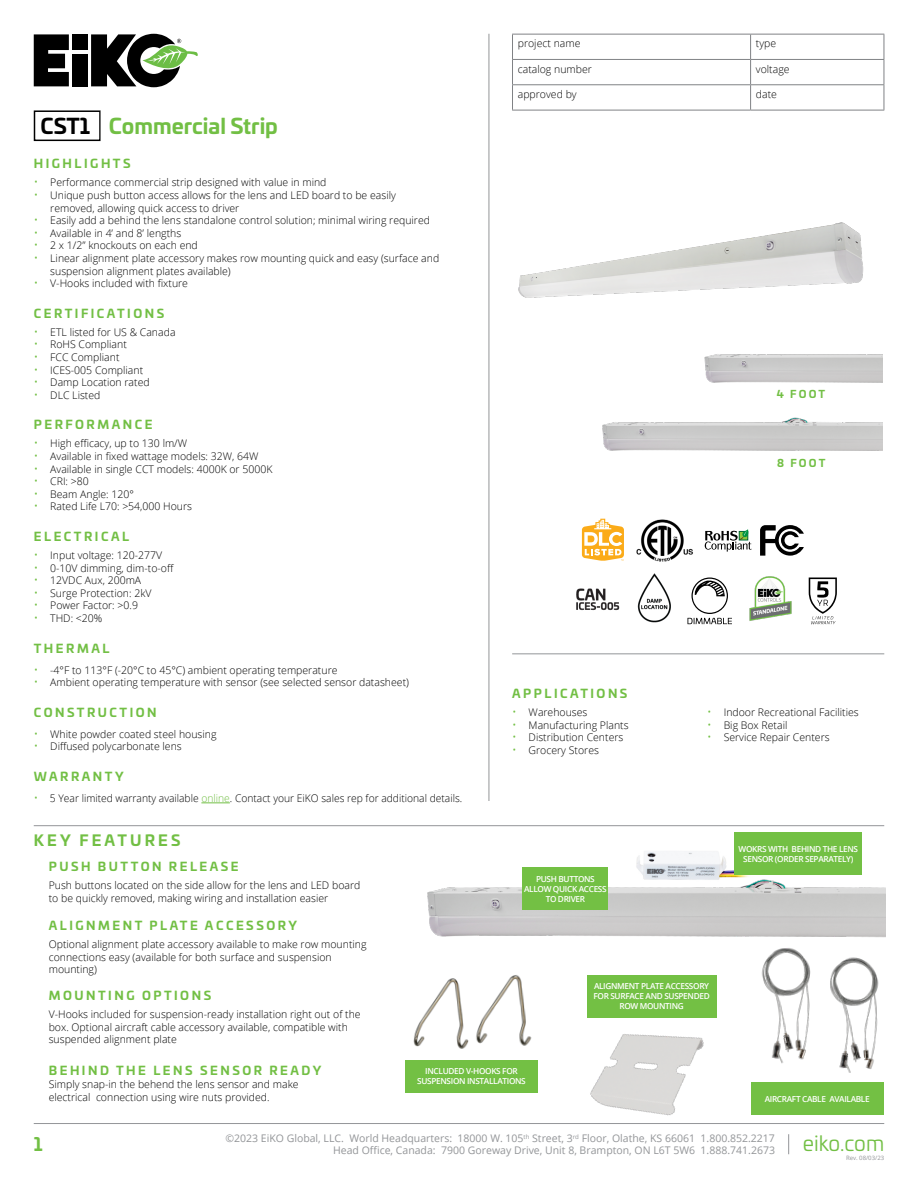
<style>
.page{position:relative;width:918px;height:1188px;background:#fff}
.page>*{position:absolute;margin:0;border:0;box-sizing:border-box;transform-origin:0 0}
.t1{font:700 21px "Univia Pro";color:#72bf44}
.t2{font:21px "Univia Pro";color:#72bf44}
.t3{font:700 18px "Univia Pro";color:#72bf44}
.t4{font:700 15px "Univia Pro";letter-spacing:.21em;color:#72bf44}
.t5{font:700 12px "Univia Pro";letter-spacing:.21em;color:#72bf44}
.t6{font:300 10.5px/12.6px "Open Sans";color:#000}
.t7{font:10.5px/12px "Open Sans";color:#939598;text-align:right}
.t8{font:700 10.5px "Univia Pro";letter-spacing:.2em;color:#72bf44}
.t9{font:600 8.25px/9.9px "Open Sans";letter-spacing:-.04em;color:#fff;text-align:center}
.t10{font:6px "Open Sans";color:#939598}
.s1{color:#000}
.s2{font-size:12px;color:#72bf44}
.s3{color:#72bf44}
</style>
<div class="page">
<svg style="left:788px;top:1134px;width:1px;height:20px"></svg>
<hr style="left:34px;top:1123px;width:850px;height:1px;background:#939598">
<img style="left:613px;top:826px;width:159px;height:33px">
<svg style="left:34px;top:34px;width:35px;height:52px;background:#202020"></svg>
<div style="left:72px;top:34px;width:16px;height:16px;background:#000"></div>
<div style="left:72px;top:54px;width:16px;height:32px;background:#000"></div>
<svg style="left:91px;top:34px;width:107px;height:53px"></svg>
<hr style="left:512px;top:34px;width:239px;height:1px;background:#808285">
<hr style="left:751px;top:34px;width:133px;height:1px;background:#808285">
<hr style="left:512px;top:59px;width:239px;height:1px;background:#808285">
<hr style="left:751px;top:59px;width:133px;height:1px;background:#808285">
<hr style="left:512px;top:84px;width:239px;height:1px;background:#808285">
<svg style="left:512px;top:35px;width:1px;height:75px"></svg>
<hr style="left:751px;top:84px;width:133px;height:1px;background:#808285">
<svg style="left:750px;top:35px;width:1px;height:75px"></svg>
<svg style="left:884px;top:35px;width:1px;height:75px"></svg>
<hr style="left:512px;top:110px;width:239px;height:1px;background:#808285">
<hr style="left:751px;top:110px;width:133px;height:1px;background:#808285">
<hr style="left:489px;top:34px;width:1px;height:767px;background:#939598">
<hr style="left:34px;top:825px;width:850px;height:1px;background:#939598">
<div style="left:34px;top:110px;width:67px;height:31px;border:2px solid #000"></div>
<hr style="left:512px;top:653px;width:372px;height:1px;background:#939598">
<svg style="left:705px;top:529px;width:47px;height:22px"></svg>
<img style="left:576px;top:588px;width:43px;height:23px">
<svg style="left:201px;top:803px;width:29px;height:1px"></svg>
<svg style="left:582px;top:519px;width:42px;height:42px"></svg>
<img style="left:427px;top:859px;width:458px;height:79px">
<svg style="left:809px;top:578px;width:28px;height:46px"></svg>
<svg style="left:687px;top:578px;width:45px;height:46px"></svg>
<img style="left:518px;top:222px;width:346px;height:76px">
<img style="left:602px;top:417px;width:281px;height:34px">
<img style="left:704px;top:354px;width:179px;height:29px">
<img style="left:636px;top:519px;width:57px;height:43px">
<img style="left:637px;top:574px;width:34px;height:49px">
<img style="left:521px;top:975px;width:196px;height:141px">
<img style="left:413px;top:975px;width:145px;height:93px">
<img style="left:761px;top:948px;width:118px;height:125px">
<div style="left:523px;top:868px;width:85px;height:42px;background:#73c044"></div>
<div style="left:587px;top:975px;width:129px;height:42px;background:#73c044"></div>
<div style="left:405px;top:1060px;width:133px;height:32px;background:#73c044"></div>
<div style="left:751px;top:1082px;width:133px;height:33px;background:#73c044"></div>
<svg style="left:760px;top:525px;width:44px;height:31px"></svg>
<img style="left:749px;top:576px;width:43px;height:45px">
<div style="left:735px;top:833px;width:127px;height:42px;background:#73c044"></div>
<h1 class="t1" style="left:41px;top:109px;width:239px"><span class="s1">CST1</span> Commercial Strip</h1>
<p class="t5" style="left:34px;top:153px;width:98px">HIGHLIGHTS</p>
<p class="t6" style="left:34px;top:175px;width:294px"><span class="s2">•</span> Performance commercial strip designed with value in mind</p>
<p class="t6" style="left:50px;top:189px;width:347px;text-indent:-17px"><span class="s2">•</span> Unique push button access allows for the lens and LED board to be easily removed, allowing quick access to driver</p>
<p class="t6" style="left:34px;top:214px;width:398px"><span class="s2">•</span> Easily add a behind the lens standalone control solution; minimal wiring required</p>
<p class="t6" style="left:34px;top:226px;width:149px"><span class="s2">•</span> Available in 4’ and 8’ lengths</p>
<p class="t6" style="left:34px;top:239px;width:166px"><span class="s2">•</span> 2 x 1/2” knockouts on each end</p>
<p class="t6" style="left:50px;top:252px;width:391px;text-indent:-17px"><span class="s2">•</span> Linear alignment plate accessory makes row mounting quick and easy (surface and suspension alignment plates available)</p>
<p class="t6" style="left:34px;top:277px;width:156px"><span class="s2">•</span> V-Hooks included with fixture</p>
<p class="t5" style="left:34px;top:304px;width:132px">CERTIFICATIONS</p>
<p class="t6" style="left:34px;top:325px;width:143px"><span class="s2">•</span> ETL listed for US &amp; Canada</p>
<p class="t6" style="left:34px;top:338px;width:95px"><span class="s2">•</span> RoHS Compliant</p>
<p class="t6" style="left:34px;top:351px;width:87px"><span class="s2">•</span> FCC Compliant</p>
<p class="t6" style="left:34px;top:363px;width:111px"><span class="s2">•</span> ICES-005 Compliant</p>
<p class="t6" style="left:34px;top:376px;width:117px"><span class="s2">•</span> Damp Location rated</p>
<p class="t6" style="left:34px;top:388px;width:68px"><span class="s2">•</span> DLC Listed</p>
<p class="t5" style="left:34px;top:415px;width:120px">PERFORMANCE</p>
<p class="t6" style="left:34px;top:437px;width:155px"><span class="s2">•</span> High efficacy, up to 130 lm/W</p>
<p class="t6" style="left:34px;top:450px;width:226px"><span class="s2">•</span> Available in fixed wattage models: 32W, 64W</p>
<p class="t6" style="left:34px;top:462px;width:240px"><span class="s2">•</span> Available in single CCT models: 4000K or 5000K</p>
<p class="t6" style="left:34px;top:475px;width:57px"><span class="s2">•</span> CRI: &gt;80</p>
<p class="t6" style="left:34px;top:487px;width:102px"><span class="s2">•</span> Beam Angle: 120°</p>
<p class="t6" style="left:34px;top:500px;width:160px"><span class="s2">•</span> Rated Life L70: &gt;54,000 Hours</p>
<p class="t5" style="left:34px;top:527px;width:97px">ELECTRICAL</p>
<p class="t6" style="left:34px;top:549px;width:130px"><span class="s2">•</span> Input voltage: 120-277V</p>
<p class="t6" style="left:34px;top:561px;width:142px"><span class="s2">•</span> 0-10V dimming, dim-to-off</p>
<p class="t6" style="left:34px;top:574px;width:109px"><span class="s2">•</span> 12VDC Aux, 200mA</p>
<p class="t6" style="left:34px;top:586px;width:119px"><span class="s2">•</span> Surge Protection: 2kV</p>
<p class="t6" style="left:34px;top:599px;width:106px"><span class="s2">•</span> Power Factor: &gt;0.9</p>
<p class="t6" style="left:34px;top:612px;width:70px"><span class="s2">•</span> THD: &lt;20%</p>
<p class="t5" style="left:34px;top:639px;width:77px">THERMAL</p>
<p class="t6" style="left:34px;top:663px;width:305px"><span class="s2">•</span> -4°F to 113°F (-20°C to 45°C) ambient operating temperature</p>
<p class="t6" style="left:34px;top:676px;width:377px"><span class="s2">•</span> Ambient operating temperature with sensor (see selected sensor datasheet)</p>
<p class="t5" style="left:34px;top:703px;width:124px">CONSTRUCTION</p>
<p class="t6" style="left:34px;top:727px;width:184px"><span class="s2">•</span> White powder coated steel housing</p>
<p class="t6" style="left:34px;top:740px;width:150px"><span class="s2">•</span> Diffused polycarbonate lens</p>
<p class="t5" style="left:34px;top:767px;width:91px">WARRANTY</p>
<p class="t6" style="left:34px;top:792px;width:430px"><span class="s2">•</span> 5 Year limited warranty available <span class="s3">online</span>. Contact your EiKO sales rep for additional details.</p>
<p class="t6" style="left:518px;top:37px;width:64px">project name</p>
<p class="t6" style="left:756px;top:37px;width:22px">type</p>
<p class="t6" style="left:518px;top:62px;width:76px">catalog number</p>
<p class="t6" style="left:756px;top:62px;width:35px">voltage</p>
<p class="t6" style="left:518px;top:88px;width:60px">approved by</p>
<p class="t6" style="left:756px;top:88px;width:23px">date</p>
<p class="t8" style="left:777px;top:386px;width:50px">4 FOOT</p>
<p class="t8" style="left:777px;top:455px;width:50px">8 FOOT</p>
<p class="t5" style="left:512px;top:684px;width:117px">APPLICATIONS</p>
<p class="t6" style="left:512px;top:706px;width:77px"><span class="s2">•</span> Warehouses</p>
<p class="t6" style="left:512px;top:718px;width:118px"><span class="s2">•</span> Manufacturing Plants</p>
<p class="t6" style="left:512px;top:731px;width:113px"><span class="s2">•</span> Distribution Centers</p>
<p class="t6" style="left:512px;top:744px;width:88px"><span class="s2">•</span> Grocery Stores</p>
<p class="t6" style="left:707px;top:706px;width:153px"><span class="s2">•</span> Indoor Recreational Facilities</p>
<p class="t6" style="left:707px;top:718px;width:82px"><span class="s2">•</span> Big Box Retail</p>
<p class="t6" style="left:707px;top:731px;width:124px"><span class="s2">•</span> Service Repair Centers</p>
<h3 class="t4" style="left:34px;top:829px;width:148px">KEY FEATURES</h3>
<p class="t5" style="left:49px;top:857px;width:191px">PUSH BUTTON RELEASE</p>
<p class="t6" style="left:49px;top:879px;width:313px">Push buttons located on the side allow for the lens and LED board to be quickly removed, making wiring and installation easier</p>
<p class="t5" style="left:49px;top:916px;width:250px">ALIGNMENT PLATE ACCESSORY</p>
<p class="t6" style="left:49px;top:938px;width:319px">Optional alignment plate accessory available to make row mounting connections easy (available for both surface and suspension mounting)</p>
<p class="t5" style="left:49px;top:986px;width:164px">MOUNTING OPTIONS</p>
<p class="t6" style="left:49px;top:1008px;width:313px">V-Hooks included for suspension-ready installation right out of the box. Optional aircraft cable accessory available, compatible with suspended alignment plate</p>
<p class="t5" style="left:49px;top:1061px;width:274px">BEHIND THE LENS SENSOR READY</p>
<p class="t6" style="left:49px;top:1078px;width:251px">Simply snap-in the behend the lens sensor and make electrical connection using wire nuts provided.</p>
<p class="t9" style="left:524px;top:874px;width:84px">PUSH BUTTONS<br>ALLOW QUICK ACCESS<br>TO DRIVER</p>
<p class="t9" style="left:739px;top:844px;width:121px">WOKRS WITH BEHIND THE LENS<br>SENSOR (ORDER SEPARATELY)</p>
<p class="t9" style="left:417px;top:1066px;width:110px">INCLUDED V-HOOKS FOR<br>SUSPENSION INSTALLATIONS</p>
<p class="t9" style="left:593px;top:981px;width:118px">ALIGNMENT PLATE ACCESSORY<br>FOR SURFACE AND SUSPENDED<br>ROW MOUNTING</p>
<p class="t9" style="left:765px;top:1094px;width:106px">AIRCRAFT CABLE AVAILABLE</p>
<p class="t7" style="left:225px;top:1132px;width:551px">©2023 EiKO Global, LLC. World Headquarters: 18000 W. 105<sup>th</sup> Street, 3<sup>rd</sup> Floor, Olathe, KS 66061 1.800.852.2217<br>Head Office, Canada: 7900 Goreway Drive, Unit 8, Brampton, ON L6T 5W6 1.888.741.2673</p>
<h2 class="t3" style="left:34px;top:1130px;width:10px">1</h2>
<h1 class="t2" style="left:803px;top:1128px;width:83px">eiko.com</h1>
<p class="t10" style="left:846px;top:1154px;width:40px">Rev. 08/03/23</p>
</div>
